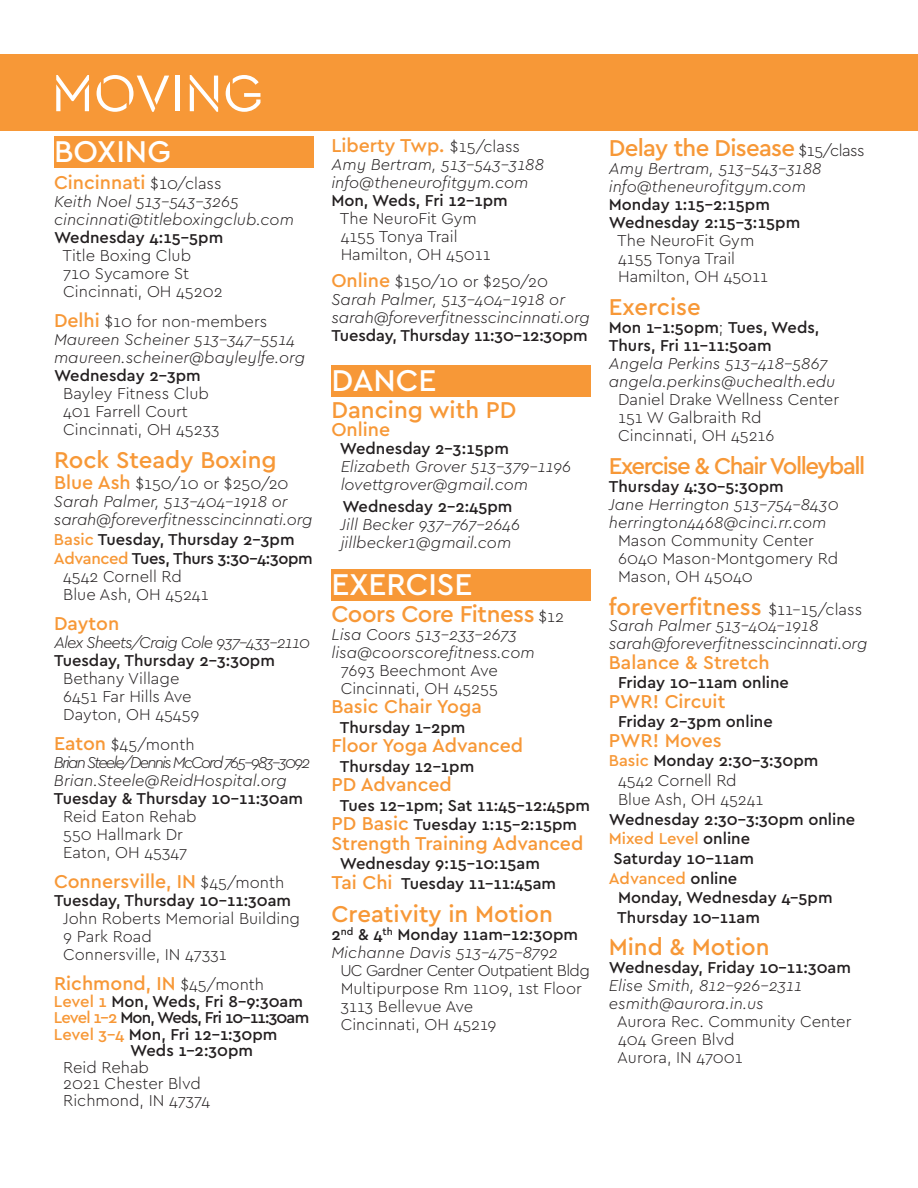
<style>
.page{position:relative;width:918px;height:1188px;background:#fff}
.page>*{position:absolute;margin:0;border:0;box-sizing:border-box;transform-origin:0 0}
.t1{font:54px "Cera Stencil PRO";color:#fff}
.t2{font:500 31.5px "Cera PRO";color:#fff}
.t3{font:500 24px "Cera PRO";letter-spacing:-.005em;color:#f79837}
.t4{font:500 24px "Cera PRO";letter-spacing:-.03em;color:#f79837}
.t5{font:500 24px "Cera PRO";letter-spacing:-.06em;color:#f79837}
.t6{font:500 19.5px "Cera PRO";color:#f79837}
.t7{font:italic 300 16.5px/18px "Cera PRO";color:#231f20}
.t8{font:300 16.5px/18px "Cera PRO";color:#231f20}
.t9{font:500 16.5px/19.5px "Cera PRO";color:#231f20}
.t10{font:italic 300 16.5px/18px "Cera PRO";letter-spacing:-.11em;color:#231f20}
.t11{font:500 16.5px/19.5px "Cera PRO";letter-spacing:-.02em;color:#231f20}
.t12{font:italic 300 16.5px "Cera PRO";letter-spacing:-.05em;color:#231f20}
.t13{font:500 16.5px "Cera PRO";letter-spacing:-.05em;color:#231f20}
.t14{font:500 16.5px "Cera PRO";color:#f79837}
.s1{font-weight:300;font-size:16.5px;color:#231f20}
.s2{font-weight:500;font-style:normal;font-size:19.5px;color:#f79837}
.s3{font-style:normal}
.s4{color:#f79837}
.s5{font-size:19.5px;color:#f79837}
.s6{font-weight:500;font-style:normal}
.s7{font-weight:300}
.s8{font-weight:500;color:#f79837}
.s9{font-weight:500}
.s10{color:#231f20}
</style>
<div class="page">
<div style="left:0;top:54px;width:918px;height:76px;background:#f79837"></div>
<div style="left:54px;top:137px;width:259px;height:31px;background:#f79837"></div>
<div style="left:331px;top:365px;width:260px;height:32px;background:#f79837"></div>
<div style="left:331px;top:569px;width:260px;height:32px;background:#f79837"></div>
<h1 class="t1" style="left:51px;top:57px;width:214px">MOVING</h1>
<h2 class="t2" style="left:54px;top:131px;width:118px">BOXING</h2>
<p class="t6" style="left:54px;top:170px;width:169px">Cincinnati <span class="s1">$10/class</span></p>
<p class="t7" style="left:54px;top:192px;width:242px">Keith Noel 513-543-3265 cincinnati@titleboxingclub.com</p>
<p class="t9" style="left:54px;top:227px;width:171px">Wednesday 4:15–5pm</p>
<p class="t8" style="left:62px;top:246px;width:162px">Title Boxing Club<br>710 Sycamore St<br>Cincinnati, OH 45202</p>
<p class="t7" style="left:54px;top:312px;width:253px"><span class="s2">Delhi</span> <span class="s3">$10 for non-members<br></span>Maureen Scheiner 513-347-5514 maureen.scheiner@bayleylfe.org</p>
<p class="t9" style="left:54px;top:365px;width:148px">Wednesday 2–3pm</p>
<p class="t8" style="left:63px;top:384px;width:158px">Bayley Fitness Club<br>401 Farrell Court<br>Cincinnati, OH 45233</p>
<h3 class="t3" style="left:54px;top:444px;width:224px">Rock Steady Boxing</h3>
<p class="t7" style="left:54px;top:474px;width:260px"><span class="s2">Blue Ash</span> <span class="s3">$150/10 or $250/20<br></span>Sarah Palmer, 513-404-1918 or sarah@foreverfitnesscincinnati.org</p>
<p class="t11" style="left:54px;top:529px;width:260px"><span class="s4">Basic</span> Tuesday, Thursday 2–3pm<br><span class="s4">Advanced</span> Tues, Thurs 3:30–4:3opm</p>
<p class="t8" style="left:63px;top:567px;width:147px">4542 Cornell Rd<br>Blue Ash, OH 45241</p>
<p class="t6" style="left:54px;top:611px;width:67px">Dayton</p>
<p class="t12" style="left:54px;top:632px;width:258px">Alex Sheets/Craig Cole 937-433-2110</p>
<p class="t9" style="left:54px;top:650px;width:222px">Tuesday, Thursday 2–3:30pm</p>
<p class="t8" style="left:63px;top:669px;width:138px">Bethany Village<br>6451 Far Hills Ave<br>Dayton, OH 45459</p>
<p class="t10" style="left:54px;top:735px;width:258px"><span class="s2">Eaton</span> <span class="s3">$45/month<br></span>Brian Steele/Dennis McCord 765-983-3092<br>Brian.Steele@ReidHospital.org</p>
<p class="t9" style="left:54px;top:788px;width:251px">Tuesday &amp; Thursday 10–11:30am</p>
<p class="t8" style="left:63px;top:807px;width:135px">Reid Eaton Rehab<br>550 Hallmark Dr<br>Eaton, OH 45347</p>
<p class="t6" style="left:54px;top:869px;width:232px">Connersville, IN <span class="s1">$45/month</span></p>
<p class="t9" style="left:54px;top:890px;width:239px">Tuesday, Thursday 10–11:30am</p>
<p class="t8" style="left:63px;top:909px;width:239px">John Roberts Memorial Building<br>9 Park Road<br>Connersville, IN 47331</p>
<p class="t6" style="left:54px;top:971px;width:212px">Richmond, IN <span class="s1">$45/month</span></p>
<p class="t9" style="left:54px;top:991px;width:251px"><span class="s4">Level 1</span> Mon, Weds, Fri 8–9:30am</p>
<p class="t13" style="left:54px;top:1007px;width:257px"><span class="s4">Level 1–2</span> Mon, Weds, Fri 10–11:30am</p>
<p class="t9" style="left:54px;top:1024px;width:225px"><span class="s4">Level 3–4</span> Mon, Fri 12–1:30pm</p>
<p class="t9" style="left:130px;top:1040px;width:124px">Weds 1–2:30pm</p>
<p class="t8" style="left:63px;top:1058px;width:148px;line-height:16.5px">Reid Rehab<br>2021 Chester Blvd<br>Richmond, IN 47374</p>
<p class="t6" style="left:331px;top:133px;width:190px">Liberty Twp. <span class="s1">$15/class</span></p>
<p class="t7" style="left:331px;top:155px;width:214px">Amy Bertram, 513-543-3188 info@theneurofitgym.com</p>
<p class="t9" style="left:331px;top:190px;width:178px">Mon, Weds, Fri 12–1pm</p>
<p class="t8" style="left:340px;top:209px;width:152px">The NeuroFit Gym<br>4155 Tonya Trail<br>Hamilton, OH 45011</p>
<p class="t7" style="left:331px;top:272px;width:260px"><span class="s2">Online</span> <span class="s3">$150/10 or $250/20<br></span>Sarah Palmer, 513-404-1918 or sarah@foreverfitnesscincinnati.org</p>
<p class="t9" style="left:331px;top:325px;width:258px">Tuesday, Thursday 11:30–12:30pm</p>
<h2 class="t2" style="left:331px;top:359px;width:107px">DANCE</h2>
<h3 class="t3" style="left:331px;top:394px;width:187px">Dancing with PD</h3>
<p class="t6" style="left:331px;top:416px;width:60px">Online</p>
<p class="t9" style="left:340px;top:438px;width:171px">Wednesday 2-3:15pm</p>
<p class="t7" style="left:341px;top:457px;width:232px">Elizabeth Grover 513-379-1196 lovettgrover@gmail.com</p>
<p class="t9" style="left:342px;top:496px;width:172px">Wednesday 2-2:45pm</p>
<p class="t7" style="left:340px;top:515px;width:182px">Jill Becker 937-767-2646 jillbecker1@gmail.com</p>
<h2 class="t2" style="left:331px;top:563px;width:143px">EXERCISE</h2>
<h3 class="t3" style="left:331px;top:598px;width:234px">Coors Core Fitness <span class="s1">$12</span></h3>
<p class="t7" style="left:331px;top:625px;width:205px">Lisa Coors 513-233-2673 lisa@coorscorefitness.com</p>
<p class="t8" style="left:341px;top:661px;width:159px">7693 Beechmont Ave<br>Cincinnati, OH 45255</p>
<p class="t6" style="left:331px;top:694px;width:152px">Basic Chair Yoga</p>
<p class="t9" style="left:340px;top:717px;width:127px">Thursday 1-2pm</p>
<p class="t6" style="left:331px;top:733px;width:193px">Floor Yoga Advanced</p>
<p class="t9" style="left:340px;top:756px;width:136px">Thursday 12-1pm</p>
<p class="t6" style="left:331px;top:772px;width:122px">PD Advanced</p>
<p class="t9" style="left:331px;top:795px;width:260px;text-indent:8px">Tues 12–1pm; Sat 11:45–12:45pm<br><span class="s5">PD Basic</span> Tuesday 1:15-2:15pm</p>
<p class="t6" style="left:331px;top:830px;width:253px">Strength Training Advanced</p>
<p class="t9" style="left:331px;top:853px;width:226px;text-align:center">Wednesday 9:15–10:15am<br><span class="s5">Tai Chi</span> Tuesday 11–11:45am</p>
<h3 class="t3" style="left:331px;top:898px;width:223px">Creativity in Motion</h3>
<p class="t7" style="left:331px;top:925px;width:248px"><span class="s6">2</span><sup>nd</sup> <span class="s6">&amp; 4</span><sup>th</sup> <span class="s6">Monday 11am–12:30pm<br></span>Michanne Davis 513-475-8792</p>
<p class="t8" style="left:340px;top:961px;width:251px">UC Gardner Center Outpatient Bldg<br>Multipurpose Rm 1109, 1st Floor<br>3113 Bellevue Ave<br>Cincinnati, OH 45219</p>
<h3 class="t4" style="left:609px;top:132px;width:257px">Delay the Disease <span class="s1">$15/class</span></h3>
<p class="t7" style="left:609px;top:159px;width:214px">Amy Bertram, 513-543-3188 info@theneurofitgym.com</p>
<p class="t9" style="left:609px;top:195px;width:193px;line-height:18px">Monday 1:15–2:15pm<br>Wednesday 2:15–3:15pm</p>
<p class="t8" style="left:617px;top:231px;width:152px">The NeuroFit Gym<br>4155 Tonya Trail<br>Hamilton, OH 45011</p>
<h3 class="t3" style="left:609px;top:291px;width:93px">Exercise</h3>
<p class="t9" style="left:609px;top:318px;width:212px;line-height:18px">Mon 1-1:5opm<span class="s7">;</span> Tues, Weds,<br>Thurs, Fri 11-11:5oam</p>
<p class="t7" style="left:609px;top:354px;width:228px">Angela Perkins 513-418-5867 angela.perkins@uchealth.edu</p>
<p class="t8" style="left:618px;top:390px;width:223px">Daniel Drake Wellness Center<br>151 W Galbraith Rd<br>Cincinnati, OH 45216</p>
<h3 class="t5" style="left:609px;top:450px;width:258px">Exercise &amp; Chair Volleyball</h3>
<p class="t9" style="left:609px;top:476px;width:176px">Thursday 4:30–5:30pm</p>
<p class="t7" style="left:609px;top:495px;width:231px">Jane Herrington 513-754-8430 herrington4468@cinci.rr.com</p>
<p class="t8" style="left:618px;top:531px;width:222px">Mason Community Center<br>6040 Mason-Montgomery Rd<br>Mason, OH 45040</p>
<h3 class="t3" style="left:609px;top:591px;width:255px">foreverfitness <span class="s1">$11–15/class</span></h3>
<p class="t7" style="left:609px;top:616px;width:260px">Sarah Palmer 513-404-1918 sarah@foreverfitnesscincinnati.org</p>
<p class="t6" style="left:609px;top:649px;width:162px">Balance &amp; Stretch</p>
<p class="t9" style="left:618px;top:672px;width:172px">Friday 10–11am online</p>
<p class="t6" style="left:609px;top:688px;width:118px">PWR! Circuit</p>
<p class="t9" style="left:618px;top:711px;width:156px">Friday 2–3pm online</p>
<p class="t6" style="left:609px;top:727px;width:114px">PWR! Moves</p>
<p class="t8" style="left:618px;top:751px;width:202px;line-height:19.5px;text-indent:-9px"><span class="s8">Basic</span> <span class="s9">Monday 2:30–3:30pm<br></span>4542 Cornell Rd<br>Blue Ash, OH 45241</p>
<p class="t9" style="left:609px;top:809px;width:248px">Wednesday 2:30–3:30pm online</p>
<p class="t14" style="left:609px;top:828px;width:143px">Mixed Level <span class="s10">online</span></p>
<p class="t9" style="left:614px;top:848px;width:142px">Saturday 10–11am</p>
<p class="t14" style="left:609px;top:867px;width:130px">Advanced <span class="s10">online</span></p>
<p class="t9" style="left:618px;top:887px;width:216px">Monday, Wednesday 4-5pm</p>
<p class="t9" style="left:617px;top:907px;width:144px">Thursday 10-11am</p>
<h3 class="t3" style="left:609px;top:931px;width:162px">Mind &amp; Motion</h3>
<p class="t9" style="left:609px;top:957px;width:244px">Wednesday, Friday 10–11:30am</p>
<p class="t7" style="left:609px;top:976px;width:195px">Elise Smith, 812-926-2311 esmith@aurora.in.us</p>
<p class="t8" style="left:617px;top:1012px;width:236px">Aurora Rec. Community Center<br>404 Green Blvd<br>Aurora, IN 47001</p>
</div>
